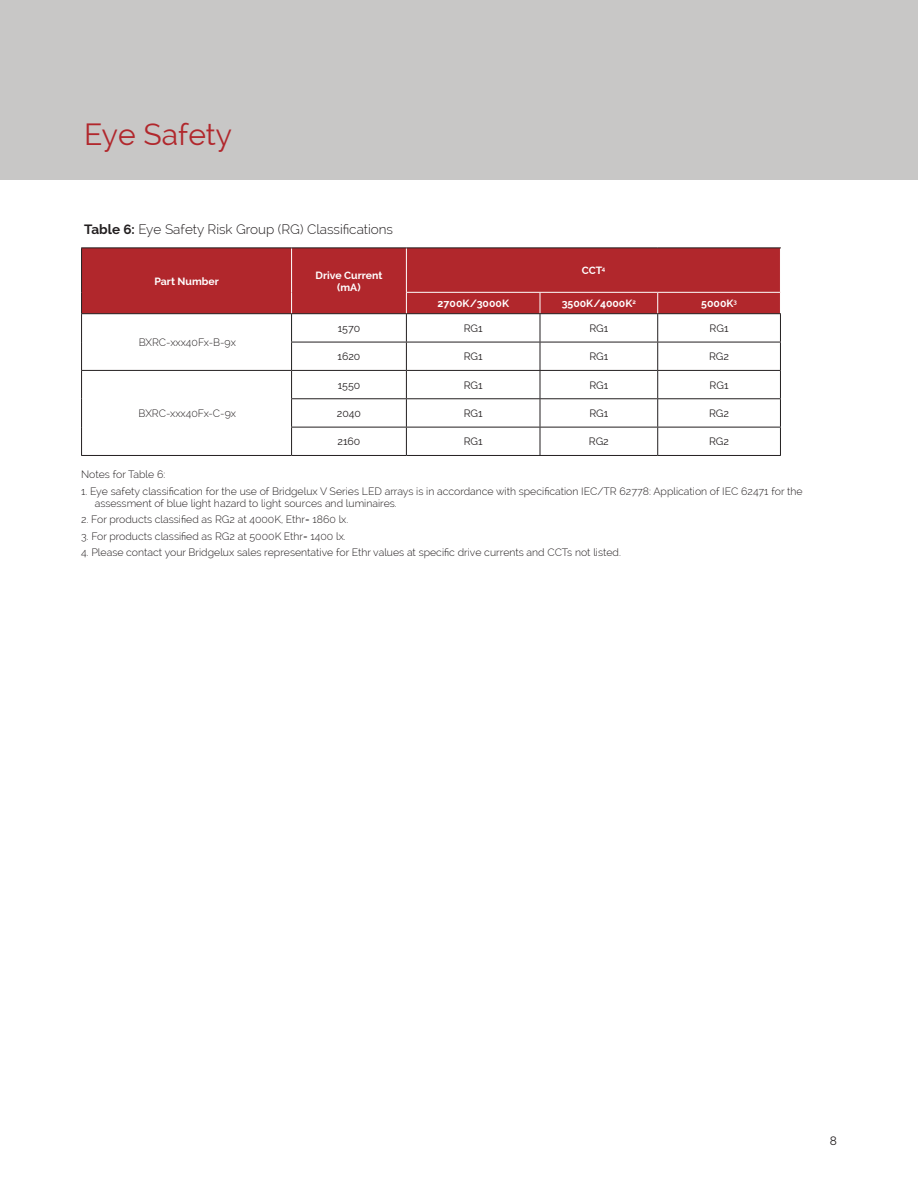
<style>
.page{position:relative;width:918px;height:1188px;background:#fff}
.page>*{position:absolute;margin:0;border:0;box-sizing:border-box;transform-origin:0 0}
.section_header{font:30px "Raleway";color:#b1272c}
.main_text_block{font:300 13.5px "Raleway";color:#231f20}
.t1{font:12px "Raleway";color:#231f20}
.main_text_block-2{font:300 10.5px/12px "Raleway";color:#231f20}
.t2{font:10.5px "Raleway";color:#231f20}
.t3{font:700 10.5px "Raleway";color:#fff}
.s1{font-weight:700}
</style>
<div class="page">
<div style="left:0;top:0;width:918px;height:180px;background:#c8c7c6"></div>
<div style="left:82px;top:249px;width:698px;height:64px;background:#b1272c"></div>
<hr style="left:291px;top:248px;width:1px;height:44px;background:#fff">
<hr style="left:406px;top:248px;width:1px;height:44px;background:#fff">
<hr style="left:406px;top:292px;width:134px;height:1px;background:#fff">
<hr style="left:540px;top:292px;width:118px;height:1px;background:#fff">
<hr style="left:658px;top:292px;width:123px;height:1px;background:#fff">
<hr style="left:81px;top:313px;width:211px;height:1px;background:#231f20">
<hr style="left:81px;top:370px;width:211px;height:1px;background:#231f20">
<hr style="left:81px;top:455px;width:211px;height:1px;background:#231f20">
<hr style="left:292px;top:313px;width:114px;height:1px;background:#231f20">
<hr style="left:406px;top:313px;width:134px;height:1px;background:#231f20">
<hr style="left:540px;top:313px;width:118px;height:1px;background:#231f20">
<hr style="left:658px;top:313px;width:123px;height:1px;background:#231f20">
<hr style="left:291px;top:342px;width:115px;height:1px;background:#231f20">
<hr style="left:406px;top:342px;width:134px;height:1px;background:#231f20">
<hr style="left:540px;top:342px;width:118px;height:1px;background:#231f20">
<hr style="left:658px;top:342px;width:123px;height:1px;background:#231f20">
<hr style="left:292px;top:370px;width:114px;height:1px;background:#231f20">
<hr style="left:406px;top:370px;width:134px;height:1px;background:#231f20">
<hr style="left:540px;top:370px;width:118px;height:1px;background:#231f20">
<hr style="left:658px;top:370px;width:123px;height:1px;background:#231f20">
<hr style="left:291px;top:398px;width:115px;height:1px;background:#231f20">
<hr style="left:406px;top:398px;width:134px;height:1px;background:#231f20">
<hr style="left:540px;top:398px;width:118px;height:1px;background:#231f20">
<hr style="left:658px;top:398px;width:123px;height:1px;background:#231f20">
<hr style="left:291px;top:427px;width:115px;height:1px;background:#231f20">
<svg style="left:291px;top:292px;width:1px;height:163px"></svg>
<hr style="left:406px;top:427px;width:134px;height:1px;background:#231f20">
<svg style="left:406px;top:293px;width:1px;height:162px"></svg>
<hr style="left:540px;top:427px;width:118px;height:1px;background:#231f20">
<svg style="left:540px;top:293px;width:1px;height:162px"></svg>
<hr style="left:658px;top:427px;width:123px;height:1px;background:#231f20">
<svg style="left:657px;top:293px;width:1px;height:162px"></svg>
<svg style="left:780px;top:313px;width:1px;height:142px"></svg>
<hr style="left:292px;top:455px;width:114px;height:1px;background:#231f20">
<hr style="left:406px;top:455px;width:134px;height:1px;background:#231f20">
<hr style="left:540px;top:455px;width:118px;height:1px;background:#231f20">
<hr style="left:658px;top:455px;width:123px;height:1px;background:#231f20">
<hr style="left:81px;top:248px;width:211px;height:1px;background:#231f20">
<hr style="left:81px;top:248px;width:1px;height:44px;background:#231f20">
<svg style="left:81px;top:292px;width:1px;height:163px"></svg>
<hr style="left:292px;top:248px;width:114px;height:1px;background:#231f20">
<hr style="left:406px;top:248px;width:134px;height:1px;background:#231f20">
<hr style="left:540px;top:248px;width:118px;height:1px;background:#231f20">
<hr style="left:658px;top:248px;width:123px;height:1px;background:#231f20">
<p class="section_header" style="left:84px;top:117px;width:149px">Eye Safety</p>
<p class="main_text_block" style="left:84px;top:221px;width:310px"><span class="s1">Table 6:</span> Eye Safety Risk Group (RG) Classifications</p>
<p class="t3" style="left:154px;top:275px;width:66px">Part Number</p>
<p class="t3" style="left:315px;top:269px;width:69px">Drive Current</p>
<p class="t3" style="left:337px;top:282px;width:25px">(mA)</p>
<p class="t3" style="left:582px;top:265px;width:25px">CCT<sup>4</sup></p>
<p class="t3" style="left:438px;top:298px;width:73px">2700K/3000K</p>
<p class="t3" style="left:562px;top:298px;width:76px">3500K/4000K<sup>2</sup></p>
<p class="t3" style="left:701px;top:298px;width:37px">5000K<sup>3</sup></p>
<p class="main_text_block-2" style="left:139px;top:337px;width:99px">BXRC-xxx40Fx-B-9x</p>
<p class="main_text_block-2" style="left:139px;top:407px;width:99px">BXRC-xxx40Fx-C-9x</p>
<p class="t2" style="left:338px;top:322px;width:24px">1570</p>
<p class="t2" style="left:464px;top:322px;width:21px">RG1</p>
<p class="t2" style="left:589px;top:322px;width:21px">RG1</p>
<p class="t2" style="left:710px;top:322px;width:21px">RG1</p>
<p class="t2" style="left:338px;top:351px;width:24px">1620</p>
<p class="t2" style="left:464px;top:351px;width:21px">RG1</p>
<p class="t2" style="left:589px;top:351px;width:21px">RG1</p>
<p class="t2" style="left:709px;top:351px;width:22px">RG2</p>
<p class="t2" style="left:338px;top:379px;width:24px">1550</p>
<p class="t2" style="left:464px;top:379px;width:21px">RG1</p>
<p class="t2" style="left:589px;top:379px;width:21px">RG1</p>
<p class="t2" style="left:710px;top:379px;width:21px">RG1</p>
<p class="t2" style="left:337px;top:407px;width:26px">2040</p>
<p class="t2" style="left:464px;top:407px;width:21px">RG1</p>
<p class="t2" style="left:589px;top:407px;width:21px">RG1</p>
<p class="t2" style="left:709px;top:407px;width:22px">RG2</p>
<p class="t2" style="left:338px;top:436px;width:24px">2160</p>
<p class="t2" style="left:464px;top:436px;width:21px">RG1</p>
<p class="t2" style="left:589px;top:436px;width:22px">RG2</p>
<p class="t2" style="left:709px;top:436px;width:22px">RG2</p>
<p class="main_text_block-2" style="left:81px;top:469px;width:86px">Notes for Table 6:</p>
<p class="main_text_block-2" style="left:95px;top:485px;width:709px;text-indent:-14px">1. Eye safety classification for the use of Bridgelux V Series LED arrays is in accordance with specification IEC/TR 62778: Application of IEC 62471 for the assessment of blue light hazard to light sources and luminaires.</p>
<p class="main_text_block-2" style="left:81px;top:514px;width:269px">2. For products classified as RG2 at 4000K, Ethr= 1860 lx.</p>
<p class="main_text_block-2" style="left:81px;top:530px;width:266px">3. For products classified as RG2 at 5000K Ethr= 1400 lx.</p>
<p class="main_text_block-2" style="left:81px;top:547px;width:541px">4. Please contact your Bridgelux sales representative for Ethr values at specific drive currents and CCTs not listed.</p>
<p class="t1" style="left:830px;top:1134px;width:9px">8</p>
</div>
